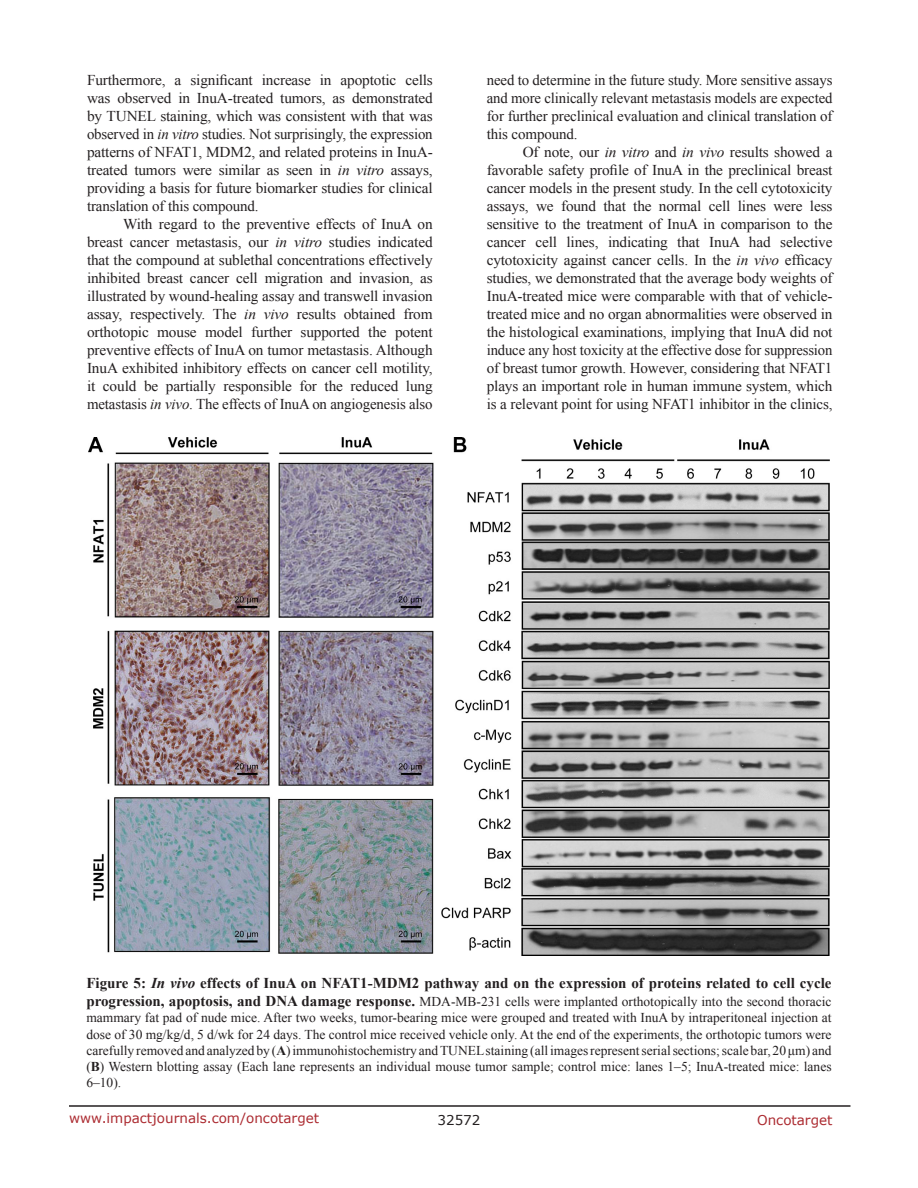
<style>
.page{position:relative;width:918px;height:1188px;background:#fff}
.page>*{position:absolute;margin:0;border:0;box-sizing:border-box;transform-origin:0 0}
.BodyText{font:15px/18px "Times New Roman";letter-spacing:-.01em;color:#231f20;text-align:justify}
.FigureText{font:700 15px "Times New Roman";color:#231f20}
.FigureText-2{font:13.5px/16.2px "Times New Roman";color:#231f20;text-align:justify}
.t1{font:13.5px "Verdana";color:#ac2b31}
.t2{font:13.5px "Verdana";color:#231f20}
.s1{font-style:italic}
.s2{font-weight:700;font-size:15px}
.s3{font-weight:700}
</style>
<div class="page">
<hr style="left:69px;top:1105px;width:781px;height:2px;background:#231f20">
<img style="left:89px;top:438px;width:740px;height:518px">
<p class="BodyText" style="left:87px;top:71px;width:347px">Furthermore, a significant increase in apoptotic cells was observed in InuA-treated tumors, as demonstrated by TUNEL staining, which was consistent with that was observed in <span class="s1">in vitro</span> studies. Not surprisingly, the expression patterns of NFAT1, MDM2, and related proteins in InuA&shy;treated tumors were similar as seen in <span class="s1">in vitro</span> assays, providing a basis for future biomarker studies for clinical translation of this compound.</p>
<p class="BodyText" style="left:87px;top:215px;width:347px;text-indent:36px">With regard to the preventive effects of InuA on breast cancer metastasis, our <span class="s1">in vitro</span> studies indicated that the compound at sublethal concentrations effectively inhibited breast cancer cell migration and invasion, as illustrated by wound-healing assay and transwell invasion assay, respectively. The <span class="s1">in vivo</span> results obtained from orthotopic mouse model further supported the potent preventive effects of InuA on tumor metastasis. Although InuA exhibited inhibitory effects on cancer cell motility, it could be partially responsible for the reduced lung metastasis <span class="s1">in vivo</span>. The effects of InuA on angiogenesis also</p>
<p class="BodyText" style="left:487px;top:71px;width:347px">need to determine in the future study. More sensitive assays and more clinically relevant metastasis models are expected for further preclinical evaluation and clinical translation of this compound.</p>
<p class="BodyText" style="left:487px;top:143px;width:347px;text-indent:36px">Of note, our <span class="s1">in vitro</span> and <span class="s1">in vivo</span> results showed a favorable safety profile of InuA in the preclinical breast cancer models in the present study. In the cell cytotoxicity assays, we found that the normal cell lines were less sensitive to the treatment of InuA in comparison to the cancer cell lines, indicating that InuA had selective cytotoxicity against cancer cells. In the <span class="s1">in vivo</span> efficacy studies, we demonstrated that the average body weights of InuA-treated mice were comparable with that of vehicle&shy;treated mice and no organ abnormalities were observed in the histological examinations, implying that InuA did not induce any host toxicity at the effective dose for suppression of breast tumor growth. However, considering that NFAT1 plays an important role in human immune system, which is a relevant point for using NFAT1 inhibitor in the clinics,</p>
<p class="FigureText" style="left:86px;top:973px;width:747px">Figure 5: <span class="s1">In vivo</span> effects of InuA on NFAT1-MDM2 pathway and on the expression of proteins related to cell cycle</p>
<p class="FigureText-2" style="left:86px;top:993px;width:747px"><span class="s2">progression, apoptosis, and DNA damage response.</span> MDA-MB-231 cells were implanted orthotopically into the second thoracic mammary fat pad of nude mice. After two weeks, tumor-bearing mice were grouped and treated with InuA by intraperitoneal injection at dose of 30 mg/kg/d, 5 d/wk for 24 days. The control mice received vehicle only. At the end of the experiments, the orthotopic tumors were carefully removed and analyzed by (<span class="s3">A</span>) immunohistochemistry and TUNEL staining (all images represent serial sections; scale bar, 20 μm) and (<span class="s3">B</span>) Western blotting assay (Each lane represents an individual mouse tumor sample; control mice: lanes 1–5; InuA-treated mice: lanes 6–10).</p>
<p class="t1" style="left:69px;top:1109px;width:252px">www.impactjournals.com/oncotarget</p>
<p class="t2" style="left:438px;top:1111px;width:44px">32572</p>
<p class="t1" style="left:757px;top:1111px;width:77px">Oncotarget</p>
</div>
